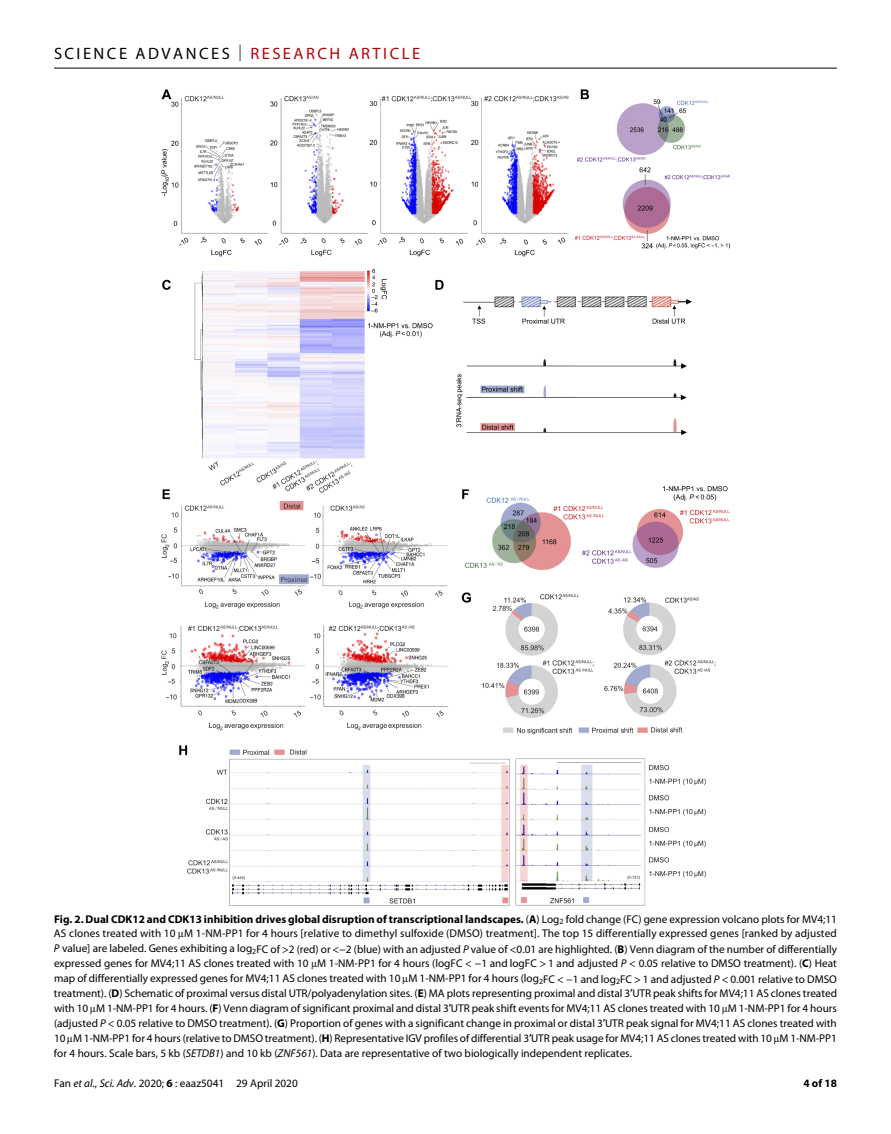
<style>
.page{position:relative;width:891px;height:1134px;background:#fff}
.page>*{position:absolute;margin:0;border:0;box-sizing:border-box;transform-origin:0 0}
.t1{font:16.5px "Myriad Pro";letter-spacing:.15em;color:#000}
.t2{font:11.25px/15px "Myriad Pro";color:#000;text-align:justify}
.t3{font:700 11.25px "Myriad Pro";color:#000}
.s1{font-weight:300}
.s2{color:#b10508}
.s3{font-weight:700}
.s4{font-style:italic}
</style>
<div class="page">
<hr style="left:54px;top:68px;width:783px;height:1px;background:#000">
<img style="left:162px;top:90px;width:567px;height:816px">
<h1 class="t1" style="left:54px;top:40px;width:368px">SCIENCE ADVANCES <span class="s1">|</span> <span class="s2">RESEARCH ARTICLE</span></h1>
<p class="t2" style="left:54px;top:911px;width:785px"><span class="s3">Fig. 2. Dual CDK12 and CDK13 inhibition drives global disruption of transcriptional landscapes.</span> (<span class="s3">A</span>) Log<sub>2</sub> fold change (FC) gene expression volcano plots for MV4;11<br>AS clones treated with 10 M 1-NM-PP1 for 4 hours [relative to dimethyl sulfoxide (DMSO) treatment]. The top 15 differentially expressed genes [ranked by adjusted <span class="s4">P</span> value] are labeled. Genes exhibiting a log<sub>2</sub>FC of &gt;2 (red) or &lt;−2 (blue) with an adjusted <span class="s4">P</span> value of &lt;0.01 are highlighted. (<span class="s3">B</span>) Venn diagram of the number of differentially expressed genes for MV4;11 AS clones treated with 10 M 1-NM-PP1 for 4 hours (logFC &lt; −1 and logFC &gt; 1 and adjusted <span class="s4">P</span> &lt; 0.05 relative to DMSO treatment). (<span class="s3">C</span>) Heat map of differentially expressed genes for MV4;11 AS clones treated with 10 M 1-NM-PP1 for 4 hours (log<sub>2</sub>FC &lt; −1 and log<sub>2</sub>FC &gt; 1 and adjusted <span class="s4">P</span> &lt; 0.001 relative to DMSO treatment). (<span class="s3">D</span>) Schematic of proximal versus distal UTR/polyadenylation sites. (<span class="s3">E</span>) MA plots representing proximal and distal 3′UTR peak shifts for MV4;11 AS clones treated with 10 M 1-NM-PP1 for 4 hours. (<span class="s3">F</span>) Venn diagram of significant proximal and distal 3′UTR peak shift events for MV4;11 AS clones treated with 10 M 1-NM-PP1 for 4 hours (adjusted <span class="s4">P</span> &lt; 0.05 relative to DMSO treatment). (<span class="s3">G</span>) Proportion of genes with a significant change in proximal or distal 3′UTR peak signal for MV4;11 AS clones treated with 10 M 1-NM-PP1 for 4 hours (relative to DMSO treatment). (<span class="s3">H</span>) Representative IGV profiles of differential 3′UTR peak usage for MV4;11 AS clones treated with 10 M 1-NM-PP1 for 4 hours. Scale bars, 5 kb (<span class="s4">SETDB1</span>) and 10 kb (<span class="s4">ZNF561</span>). Data are representative of two biologically independent replicates.</p>
<p class="t2" style="left:54px;top:1076px;width:245px">Fan <span class="s4">et al</span>., <span class="s4">Sci. Adv.</span> 2020; <span class="s3">6</span> : eaaz5041 29 April 2020</p>
<p class="t3" style="left:803px;top:1074px;width:35px">4 of 18</p>
</div>
